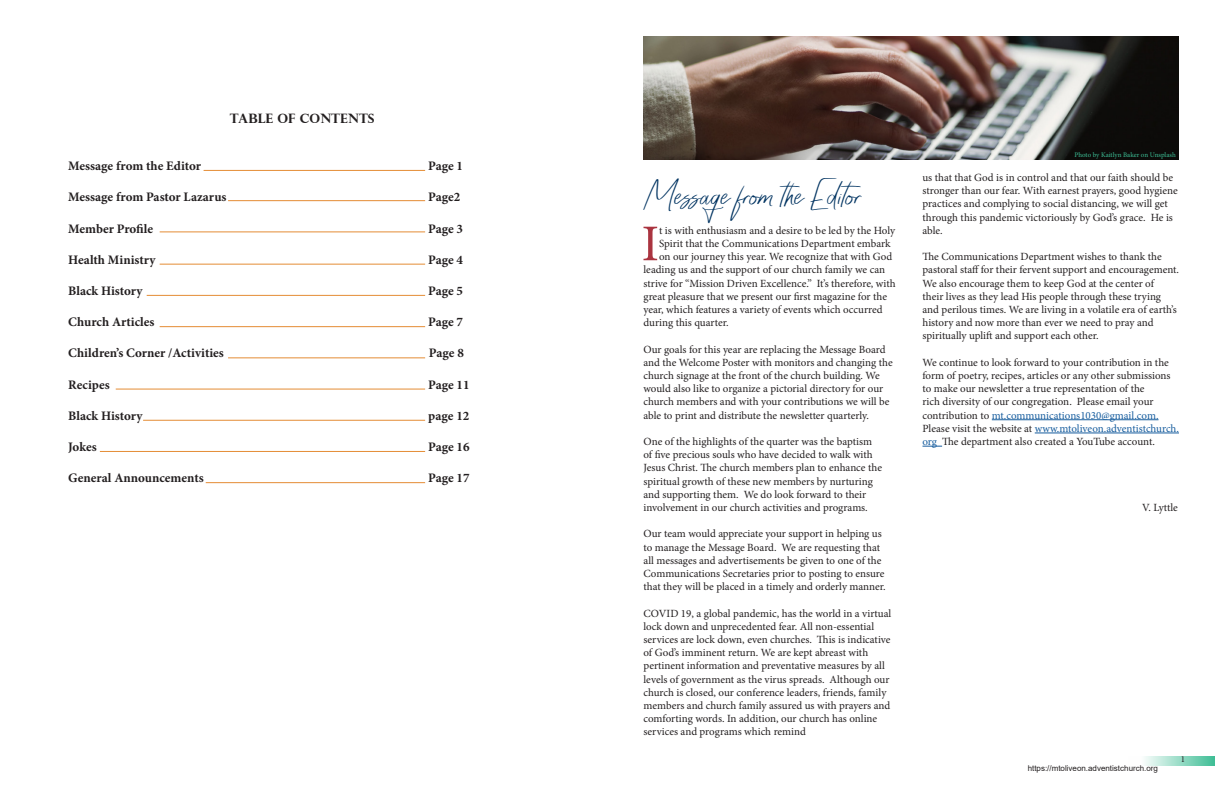
<style>
.page{position:relative;width:1215px;height:792px;background:#fff}
.page>*{position:absolute;margin:0;border:0;box-sizing:border-box;transform-origin:0 0}
.t1{font:51.6px "Minion Pro";color:#aa3440}
.t2{font:21px "Monique Script";color:#003361;scale:1.15 1}
.t3{font:700 13px "Minion Pro";color:#231f20}
.t4{font:700 13px "Perpetua Titling";color:#231f20}
.t5{font:11px/13.2px "Minion Pro";letter-spacing:-.005em;color:#231f20}
.t6{font:9px "Minion Pro";color:#231f20}
.t7{font:8px "Arial";color:#231f20}
.t8{font:7px "Minion Pro";letter-spacing:-.005em;color:#3cbd94}
.s1{color:#175d9e}
</style>
<div class="page">
<svg style="left:1145px;top:756px;width:70px;height:9px"></svg>
<img style="left:644px;top:36px;width:535px;height:124px">
<hr style="left:992px;top:419px;width:167px;height:1px;background:#175d9e">
<hr style="left:1035px;top:433px;width:144px;height:1px;background:#175d9e">
<svg style="left:922px;top:446px;width:20px;height:1px"></svg>
<hr style="left:204px;top:170px;width:221px;height:1px;background:#e48c35">
<hr style="left:228px;top:200px;width:197px;height:1px;background:#e48c35">
<hr style="left:160px;top:231px;width:265px;height:1px;background:#e48c35">
<hr style="left:160px;top:264px;width:265px;height:1px;background:#e48c35">
<hr style="left:147px;top:295px;width:278px;height:1px;background:#e48c35">
<hr style="left:160px;top:326px;width:265px;height:1px;background:#e48c35">
<hr style="left:228px;top:357px;width:197px;height:1px;background:#e48c35">
<hr style="left:116px;top:389px;width:309px;height:1px;background:#e48c35">
<hr style="left:143px;top:420px;width:282px;height:1px;background:#e48c35">
<hr style="left:100px;top:451px;width:325px;height:1px;background:#e48c35">
<hr style="left:206px;top:482px;width:219px;height:1px;background:#e48c35">
<p class="t4" style="left:230px;top:111px;width:146px">TABLE OF CONTENTS</p>
<p class="t3" style="left:68px;top:157px;width:134px">Message from the Editor</p>
<p class="t3" style="left:428px;top:157px;width:36px">Page 1</p>
<p class="t3" style="left:68px;top:188px;width:160px">Message from Pastor Lazarus</p>
<p class="t3" style="left:428px;top:188px;width:34px">Page2</p>
<p class="t3" style="left:68px;top:219px;width:87px">Member Profile</p>
<p class="t3" style="left:428px;top:219px;width:36px">Page 3</p>
<p class="t3" style="left:68px;top:250px;width:89px">Health Ministry</p>
<p class="t3" style="left:428px;top:250px;width:36px">Page 4</p>
<p class="t3" style="left:68px;top:282px;width:76px">Black History</p>
<p class="t3" style="left:428px;top:282px;width:36px">Page 5</p>
<p class="t3" style="left:68px;top:313px;width:88px">Church Articles</p>
<p class="t3" style="left:428px;top:313px;width:36px">Page 7</p>
<p class="t3" style="left:68px;top:344px;width:157px">Children’s Corner /Activities</p>
<p class="t3" style="left:429px;top:344px;width:36px">Page 8</p>
<p class="t3" style="left:68px;top:375px;width:43px">Recipes</p>
<p class="t3" style="left:428px;top:375px;width:43px">Page 11</p>
<p class="t3" style="left:68px;top:406px;width:76px">Black History</p>
<p class="t3" style="left:428px;top:406px;width:43px">page 12</p>
<p class="t3" style="left:68px;top:438px;width:30px">Jokes</p>
<p class="t3" style="left:428px;top:438px;width:43px">Page 16</p>
<p class="t3" style="left:68px;top:469px;width:137px">General Announcements</p>
<p class="t3" style="left:428px;top:469px;width:43px">Page 17</p>
<p class="t2" style="left:644px;top:184px;width:191px">Message from the Editor</p>
<p class="t1" style="left:642px;top:209px;width:19px">I</p>
<p class="t5" style="left:659px;top:224px;width:238px">t is with enthusiasm and a desire to be led by the Holy</p>
<p class="t5" style="left:659px;top:237px;width:233px">Spirit that the Communications Department embark</p>
<p class="t5" style="left:659px;top:250px;width:235px">on our journey this year. We recognize that with God</p>
<p class="t5" style="left:644px;top:263px;width:243px">leading us and the support of our church family we can</p>
<p class="t5" style="left:644px;top:277px;width:254px">strive for “Mission Driven Excellence.” It’s therefore, with</p>
<p class="t5" style="left:644px;top:290px;width:245px">great pleasure that we present our first magazine for the</p>
<p class="t5" style="left:644px;top:303px;width:241px">year, which features a variety of events which occurred</p>
<p class="t5" style="left:644px;top:316px;width:87px">during this quarter.</p>
<p class="t5" style="left:644px;top:343px;width:251px">Our goals for this year are replacing the Message Board and the Welcome Poster with monitors and changing the church signage at the front of the church building. We would also like to organize a pictorial directory for our church members and with your contributions we will be able to print and distribute the newsletter quarterly.</p>
<p class="t5" style="left:644px;top:435px;width:240px">One of the highlights of the quarter was the baptism of five precious souls who have decided to walk with Jesus Christ. The church members plan to enhance the spiritual growth of these new members by nurturing and supporting them. We do look forward to their involvement in our church activities and programs.</p>
<p class="t5" style="left:644px;top:527px;width:244px">Our team would appreciate your support in helping us to manage the Message Board. We are requesting that all messages and advertisements be given to one of the Communications Secretaries prior to posting to ensure that they will be placed in a timely and orderly manner.</p>
<p class="t5" style="left:644px;top:607px;width:249px">COVID 19, a global pandemic, has the world in a virtual lock down and unprecedented fear. All non-essential services are lock down, even churches. This is indicative of God’s imminent return. We are kept abreast with pertinent information and preventative measures by all levels of government as the virus spreads. Although our church is closed, our conference leaders, friends, family members and church family assured us with prayers and comforting words. In addition, our church has online services and programs which remind</p>
<p class="t8" style="left:1075px;top:150px;width:103px">Photo by Kaitlyn Baker on Unsplash</p>
<p class="t5" style="left:922px;top:171px;width:257px">us that that God is in control and that our faith should be stronger than our fear. With earnest prayers, good hygiene practices and complying to social distancing, we will get through this pandemic victoriously by God’s grace. He is able.</p>
<p class="t5" style="left:922px;top:250px;width:258px">The Communications Department wishes to thank the pastoral staff for their fervent support and encouragement.<br>We also encourage them to keep God at the center of<br>their lives as they lead His people through these trying and perilous times. We are living in a volatile era of earth’s history and now more than ever we need to pray and spiritually uplift and support each other.</p>
<p class="t5" style="left:922px;top:356px;width:258px">We continue to look forward to your contribution in the form of poetry, recipes, articles or any other submissions to make our newsletter a true representation of the<br>rich diversity of our congregation. Please email your contribution to <span class="s1">mt.communications1030@gmail.com.<br></span>Please visit the website at <span class="s1">www.mtoliveon.adventistchurch. org</span> The department also created a YouTube account.</p>
<p class="t5" style="left:1142px;top:501px;width:37px">V. Lyttle</p>
<p class="t7" style="left:1028px;top:763px;width:132px">https://mtoliveon.adventistchurch.org</p>
<p class="t6" style="left:1181px;top:753px;width:6px">1</p>
</div>
